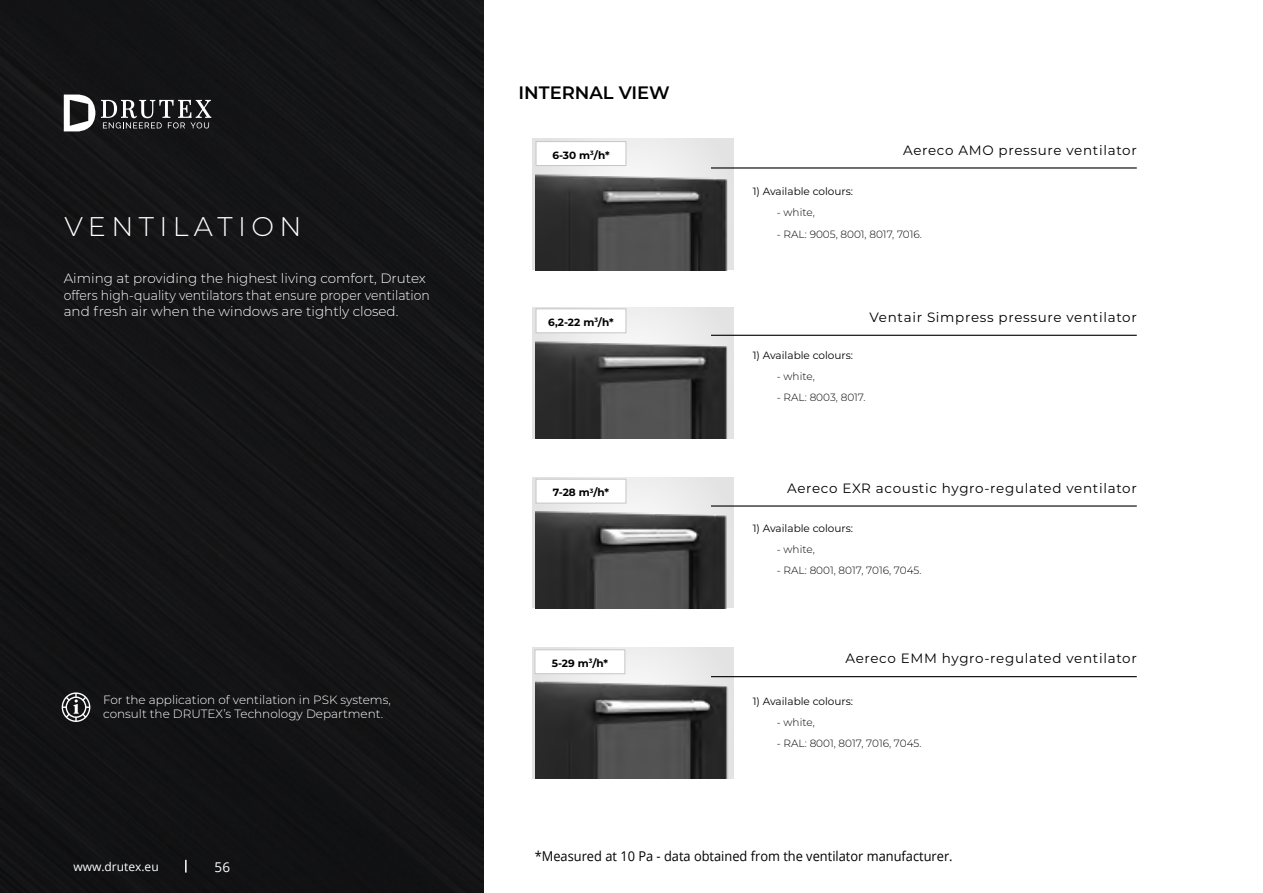
<style>
.page{position:relative;width:1263px;height:893px;background:#fff}
.page>*{position:absolute;margin:0;border:0;box-sizing:border-box;transform-origin:0 0}
.t1{font:300 27px "Montserrat";letter-spacing:.2em;color:#fff}
.t2{font:600 18px "Montserrat";color:#000}
.t3{font:300 13.5px/16.5px "Montserrat";color:#fff}
.t4{font:13.5px "Montserrat";letter-spacing:.05em;color:#000}
.t5{font:13.5px "Open Sans";color:#000;scale:.95 1}
.t6{font:13.5px "Open Sans";color:#fff}
.t7{font:300 12px/14.4px "Montserrat";color:#fff}
.t8{font:12px "Open Sans";color:#fff}
.t9{font:300 10.5px "Montserrat";color:#000}
.t10{font:10.5px "Montserrat";color:#000}
.t11{font:700 10.5px "Montserrat";color:#000}
</style>
<div class="page">
<div style="left:0;top:0;width:484px;height:893px;background:#141415"></div>
<svg style="left:533px;top:139px;width:200px;height:131px"></svg>
<img style="left:536px;top:307px;width:197px;height:131px">
<img style="left:536px;top:648px;width:197px;height:131px">
<svg style="left:64px;top:95px;width:31px;height:36px"></svg>
<svg style="left:101px;top:100px;width:110px;height:28px"></svg>
<img style="left:536px;top:139px;width:195px;height:132px">
<img style="left:536px;top:477px;width:197px;height:132px">
<hr style="left:711px;top:167px;width:426px;height:2px;background:#000">
<hr style="left:711px;top:335px;width:426px;height:1px;background:#000">
<hr style="left:711px;top:505px;width:426px;height:2px;background:#000">
<hr style="left:711px;top:676px;width:426px;height:1px;background:#000">
<div style="left:536px;top:141px;width:90px;height:25px;background:#fff;border:1px solid #c6c6c6"></div>
<div style="left:536px;top:309px;width:90px;height:24px;background:#fff;border:1px solid #c6c6c6"></div>
<div style="left:536px;top:479px;width:90px;height:24px;background:#fff;border:1px solid #c6c6c6"></div>
<div style="left:535px;top:650px;width:90px;height:24px;background:#fff;border:1px solid #c6c6c6"></div>
<svg style="left:62px;top:692px;width:28px;height:30px"></svg>
<svg style="left:185px;top:860px;width:2px;height:12px"></svg>
<h1 class="t1" style="left:64px;top:209px;width:239px">VENTILATION</h1>
<p class="t3" style="left:64px;top:270px;width:368px">Aiming at providing the highest living comfort, Drutex offers high-quality ventilators that ensure proper ventilation and fresh air when the windows are tightly closed.</p>
<p class="t7" style="left:103px;top:692px;width:289px">For the application of ventilation in PSK systems, consult the DRUTEX’s Technology Department.</p>
<p class="t8" style="left:73px;top:859px;width:87px">www.drutex.eu</p>
<p class="t6" style="left:215px;top:858px;width:17px">56</p>
<h2 class="t2" style="left:518px;top:80px;width:153px">INTERNAL VIEW</h2>
<p class="t11" style="left:552px;top:147px;width:59px">6-30 m<sup>3</sup>/h*</p>
<p class="t4" style="left:903px;top:140px;width:235px">Aereco AMO pressure ventilator</p>
<p class="t10" style="left:753px;top:184px;width:102px">1) Available colours:</p>
<p class="t9" style="left:777px;top:206px;width:39px">- white,</p>
<p class="t9" style="left:777px;top:227px;width:147px">- RAL: 9005, 8001, 8017, 7016.</p>
<p class="t11" style="left:548px;top:315px;width:67px">6,2-22 m<sup>3</sup>/h*</p>
<p class="t4" style="left:869px;top:308px;width:269px">Ventair Simpress pressure ventilator</p>
<p class="t10" style="left:753px;top:348px;width:102px">1) Available colours:</p>
<p class="t9" style="left:777px;top:369px;width:39px">- white,</p>
<p class="t9" style="left:777px;top:390px;width:90px">- RAL: 8003, 8017.</p>
<p class="t11" style="left:553px;top:485px;width:58px">7-28 m<sup>3</sup>/h*</p>
<p class="t4" style="left:787px;top:478px;width:351px">Aereco EXR acoustic hygro-regulated ventilator</p>
<p class="t10" style="left:753px;top:521px;width:102px">1) Available colours:</p>
<p class="t9" style="left:777px;top:542px;width:39px">- white,</p>
<p class="t9" style="left:777px;top:563px;width:146px">- RAL: 8001, 8017, 7016, 7045.</p>
<p class="t11" style="left:552px;top:655px;width:58px">5-29 m<sup>3</sup>/h*</p>
<p class="t4" style="left:845px;top:649px;width:293px">Aereco EMM hygro-regulated ventilator</p>
<p class="t10" style="left:753px;top:694px;width:102px">1) Available colours:</p>
<p class="t9" style="left:777px;top:715px;width:39px">- white,</p>
<p class="t9" style="left:777px;top:736px;width:146px">- RAL: 8001, 8017, 7016, 7045.</p>
<p class="t5" style="left:535px;top:847px;width:441px">*Measured at 10 Pa - data obtained from the ventilator manufacturer.</p>
</div>
